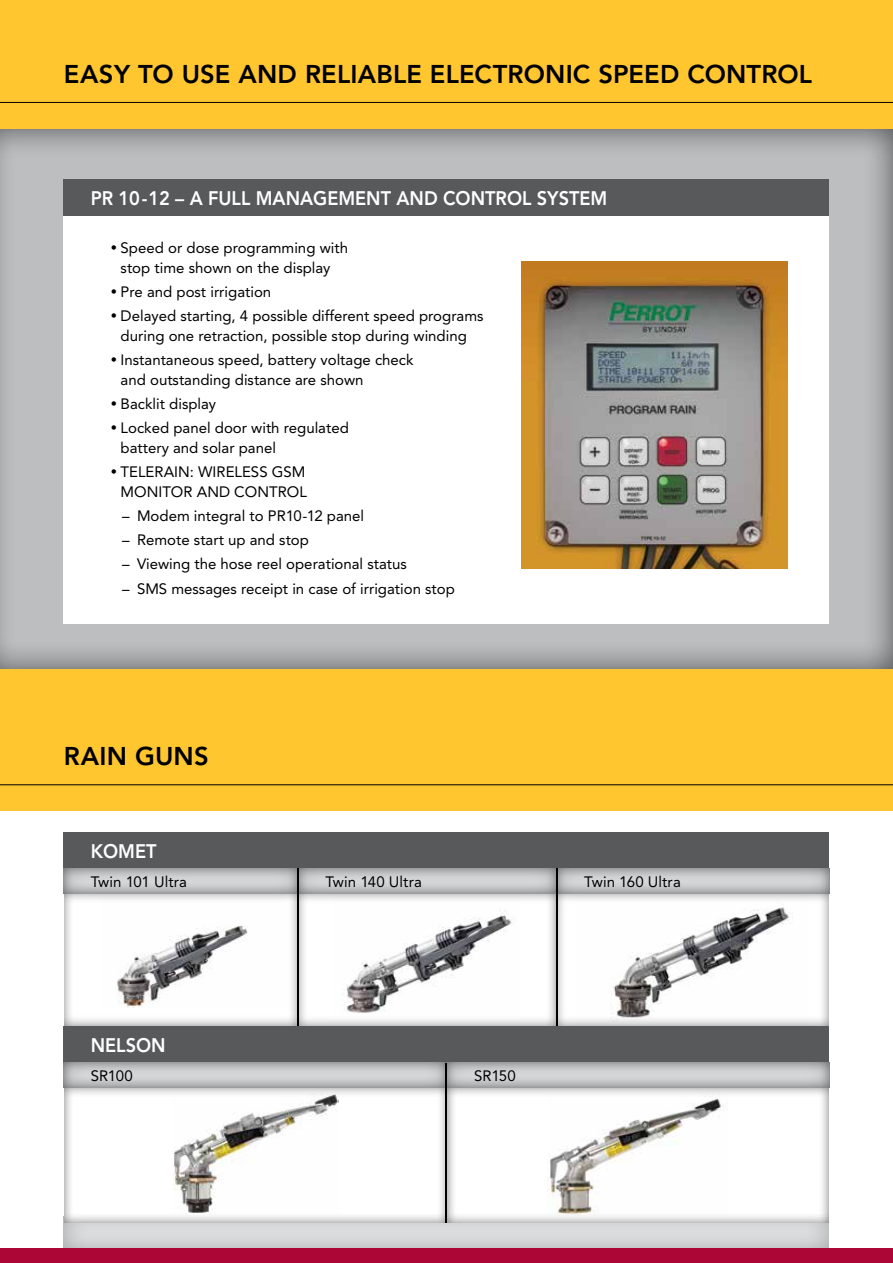
<style>
.page{position:relative;width:893px;height:1263px;background:#fff}
.page>*{position:absolute;margin:0;border:0;box-sizing:border-box;transform-origin:0 0}
.t1{font:800 25.5px "Avenir LT Std";letter-spacing:.005em;color:#000}
.t2{font:800 19.5px "Avenir LT Std";color:#fff;scale:.93 1}
.t3{font:15px/24.3px "Avenir LT Std";color:#000}
</style>
<div class="page">
<div style="left:64px;top:1214px;width:766px;height:34px;background:#000;opacity:.3"></div>
<div style="left:0;top:128px;width:893px;height:544px;background:#000;opacity:.6"></div>
<div style="left:64px;top:216px;width:765px;height:408px;background:#fff"></div>
<div style="left:64px;top:179px;width:765px;height:37px;background:#58595b"></div>
<div style="left:0;top:0;width:893px;height:129px;background:#ffc62f"></div>
<div style="left:0;top:670px;width:893px;height:141px;background:#ffc62f"></div>
<hr style="left:0;top:102px;width:893px;height:1px;background:#000">
<hr style="left:0;top:784px;width:893px;height:1px;background:#000">
<div style="left:63px;top:893px;width:235px;height:134px;background:#000;opacity:.55"></div>
<div style="left:63px;top:1086px;width:385px;height:138px;background:#000;opacity:.6"></div>
<div style="left:297px;top:893px;width:261px;height:133px;background:#000;opacity:.55"></div>
<div style="left:446px;top:1087px;width:384px;height:136px;background:#000;opacity:.6"></div>
<div style="left:555px;top:893px;width:275px;height:133px;background:#000;opacity:.55"></div>
<div style="left:64px;top:832px;width:765px;height:37px;background:#58595b"></div>
<div style="left:64px;top:1026px;width:765px;height:37px;background:#58595b"></div>
<div style="left:555px;top:869px;width:275px;height:27px;background:#000;opacity:.46"></div>
<div style="left:63px;top:869px;width:237px;height:27px;background:#000;opacity:.46"></div>
<div style="left:63px;top:1063px;width:384px;height:27px;background:#000;opacity:.46"></div>
<div style="left:445px;top:1063px;width:384px;height:27px;background:#000;opacity:.46"></div>
<div style="left:297px;top:869px;width:260px;height:27px;background:#000;opacity:.46"></div>
<div style="left:296px;top:866px;width:5px;height:160px;background:#000;opacity:.75"></div>
<hr style="left:445px;top:1060px;width:4px;height:163px;background:#000;opacity:.75">
<hr style="left:555px;top:866px;width:4px;height:160px;background:#000;opacity:.75">
<img style="left:521px;top:262px;width:266px;height:307px">
<div style="left:0;top:1248px;width:893px;height:15px;background:#ab0635"></div>
<h1 class="t1" style="left:64px;top:59px;width:750px">EASY TO USE AND RELIABLE ELECTRONIC SPEED CONTROL</h1>
<h2 class="t2" style="left:91px;top:187px;width:557px">PR 10-12 – A FULL MANAGEMENT AND CONTROL SYSTEM</h2>
<p class="t3" style="left:121px;top:238px;width:229px;line-height:19.5px">Speed or dose programming with stop time shown on the display</p>
<p class="t3" style="left:121px;top:280px;width:364px">Pre and post irrigation<br>Delayed starting, 4 possible different speed programs</p>
<p class="t3" style="left:121px;top:324px;width:348px">during one retraction, possible stop during winding<br>Instantaneous speed, battery voltage check</p>
<p class="t3" style="left:121px;top:367px;width:244px">and outstanding distance are shown<br>Backlit display<br>Locked panel door with regulated</p>
<p class="t3" style="left:121px;top:435px;width:186px">battery and solar panel<br>TELERAIN: WIRELESS GSM</p>
<p class="t3" style="left:121px;top:479px;width:188px">MONITOR AND CONTROL</p>
<p class="t3" style="left:122px;top:504px;width:244px">– Modem integral to PR10-12 panel</p>
<p class="t3" style="left:122px;top:528px;width:189px">– Remote start up and stop</p>
<p class="t3" style="left:122px;top:552px;width:286px">– Viewing the hose reel operational status</p>
<p class="t3" style="left:122px;top:576px;width:334px">– SMS messages receipt in case of irrigation stop</p>
<h1 class="t1" style="left:64px;top:741px;width:146px">RAIN GUNS</h1>
<h2 class="t2" style="left:91px;top:839px;width:72px">KOMET</h2>
<p class="t3" style="left:91px;top:870px;width:98px">Twin 101 Ultra</p>
<h2 class="t2" style="left:91px;top:1033px;width:82px">NELSON</h2>
<p class="t3" style="left:325px;top:870px;width:98px">Twin 140 Ultra</p>
<p class="t3" style="left:584px;top:870px;width:98px">Twin 160 Ultra</p>
<p class="t3" style="left:91px;top:1064px;width:44px">SR100</p>
<p class="t3" style="left:474px;top:1064px;width:43px">SR150</p>
</div>
